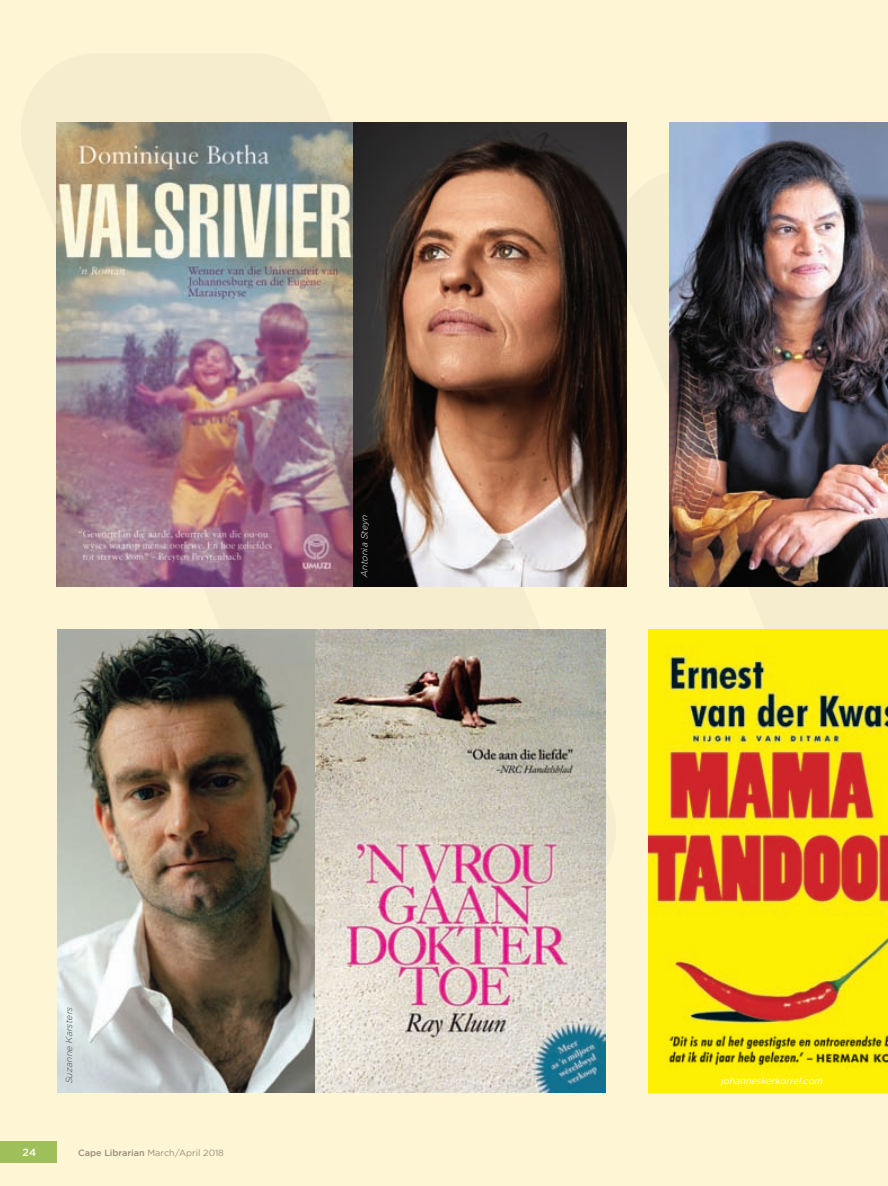
<style>
.page{position:relative;width:888px;height:1186px;background:#fef5d5}
.page>*{position:absolute;margin:0;border:0;box-sizing:border-box;transform-origin:0 0}
.t1{font:500 10.5px "Gotham";color:#fff}
.t2{font:9px "Gotham";color:#978d7a}
.t3{font:italic 9px "Gotham";color:#fff}
.t4{font:italic 300 9px "Gotham";color:#4b4c4d}
.t5{font:italic 300 9px "Gotham";color:#fff}
.s1{font-weight:500}
</style>
<div class="page">
<div style="left:0;top:1141px;width:57px;height:22px;background:#9fbf5a"></div>
<img style="left:57px;top:123px;width:570px;height:463px">
<img style="left:669px;top:123px;width:219px;height:463px">
<img style="left:57px;top:629px;width:549px;height:463px">
<img style="left:648px;top:629px;width:240px;height:463px">
<p class="t5" style="left:360px;top:578px;width:67px;rotate:-90deg">Antonia Stey n</p>
<p class="t4" style="left:64px;top:1084px;width:81px;rotate:-90deg">Suzanne Karsters</p>
<p class="t1" style="left:23px;top:1146px;width:15px">24</p>
<p class="t2" style="left:78px;top:1147px;width:147px"><span class="s1">Cape Librarian</span> March/April 2018</p>
<p class="t3" style="left:721px;top:1076px;width:106px">johanneskerkorrel.com</p>
</div>
